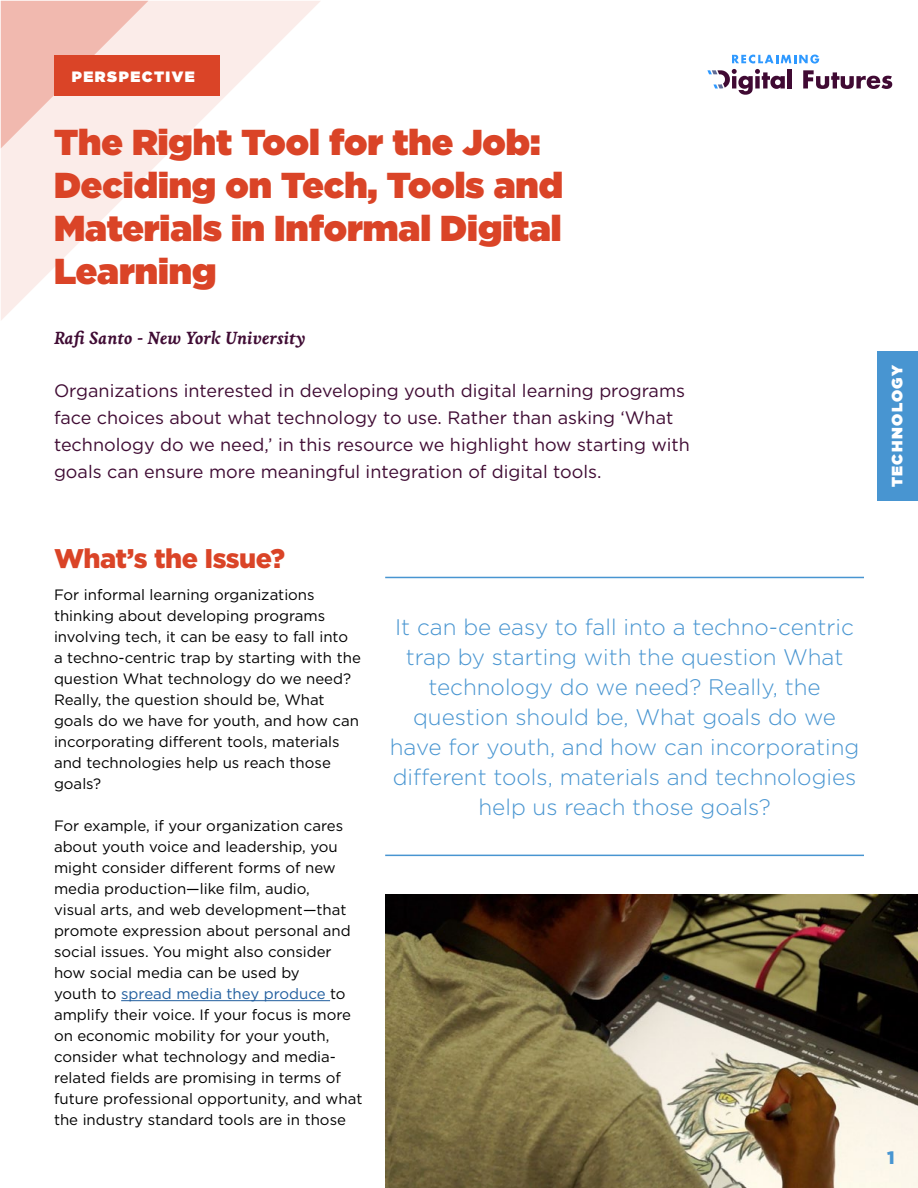
<style>
.page{position:relative;width:918px;height:1188px;background:#fff}
.page>*{position:absolute;margin:0;border:0;box-sizing:border-box;transform-origin:0 0}
.t1{font:900 36px/43.2px "Gotham";color:#da4427}
.t2{font:900 27px "Gotham";letter-spacing:-.02em;color:#da4427}
.t3{font:300 22.5px/30px "Gotham";color:#4895d1;text-align:center}
.t4{font:18px/27px "Gotham";color:#400c34}
.t5{font:italic 700 18px "Livory";color:#400c34}
.t6{font:900 18px "Gotham";color:#4895d1}
.t7{font:15px/21px "Gotham";color:#000}
.t8{font:900 15px "Gotham";letter-spacing:.1em;color:#fff}
.s1{color:#215e9e}
</style>
<div class="page">
<svg style="left:1px;top:1px;width:319px;height:319px"></svg>
<svg style="left:1px;top:1px;width:147px;height:147px;background:#f5cfc8"></svg>
<svg style="left:707px;top:55px;width:185px;height:40px"></svg>
<div style="left:878px;top:351px;width:40px;height:150px;background:#4895d1"></div>
<hr style="left:121px;top:1000px;width:209px;height:1px;background:#215e9e">
<img style="left:385px;top:894px;width:533px;height:294px">
<hr style="left:385px;top:577px;width:479px;height:1px;background:#4895d1">
<hr style="left:385px;top:855px;width:479px;height:1px;background:#4895d1">
<div style="left:54px;top:55px;width:166px;height:41px;background:#da4427"></div>
<p class="t8" style="left:72px;top:66px;width:125px">PERSPECTIVE</p>
<h1 class="t1" style="left:54px;top:120px;width:511px">The Right Tool for the Job:<br>Deciding on Tech, Tools and<br>Materials in Informal Digital<br>Learning</h1>
<p class="t5" style="left:54px;top:327px;width:253px">Rafi Santo - New York University</p>
<p class="t4" style="left:54px;top:377px;width:638px">Organizations interested in developing youth digital learning programs face choices about what technology to use. Rather than asking ‘What technology do we need,’ in this resource we highlight how starting with goals can ensure more meaningful integration of digital tools.</p>
<h2 class="t2" style="left:54px;top:540px;width:233px">What’s the Issue?</h2>
<p class="t7" style="left:54px;top:584px;width:308px">For informal learning organizations thinking about developing programs involving tech, it can be easy to fall into<br>a techno-centric trap by starting with the question What technology do we need?<br>Really, the question should be, What goals do we have for youth, and how can incorporating different tools, materials and technologies help us reach those goals?</p>
<p class="t7" style="left:54px;top:815px;width:310px">For example, if your organization cares about youth voice and leadership, you might consider different forms of new media production—like film, audio,<br>visual arts, and web development—that promote expression about personal and social issues. You might also consider how social media can be used by<br>youth to <span class="s1">spread media they produce</span> to amplify their voice. If your focus is more on economic mobility for your youth, consider what technology and media&shy;related fields are promising in terms of future professional opportunity, and what the industry standard tools are in those</p>
<p class="t3" style="left:390px;top:611px;width:471px">It can be easy to fall into a techno-centric trap by starting with the question What technology do we need? Really, the question should be, What goals do we have for youth, and how can incorporating different tools, materials and technologies help us reach those goals?</p>
<p class="t8" style="left:886px;top:487px;width:124px;rotate:-90deg">TECHNOLOGY</p>
<p class="t6" style="left:887px;top:1145px;width:9px">1</p>
</div>
